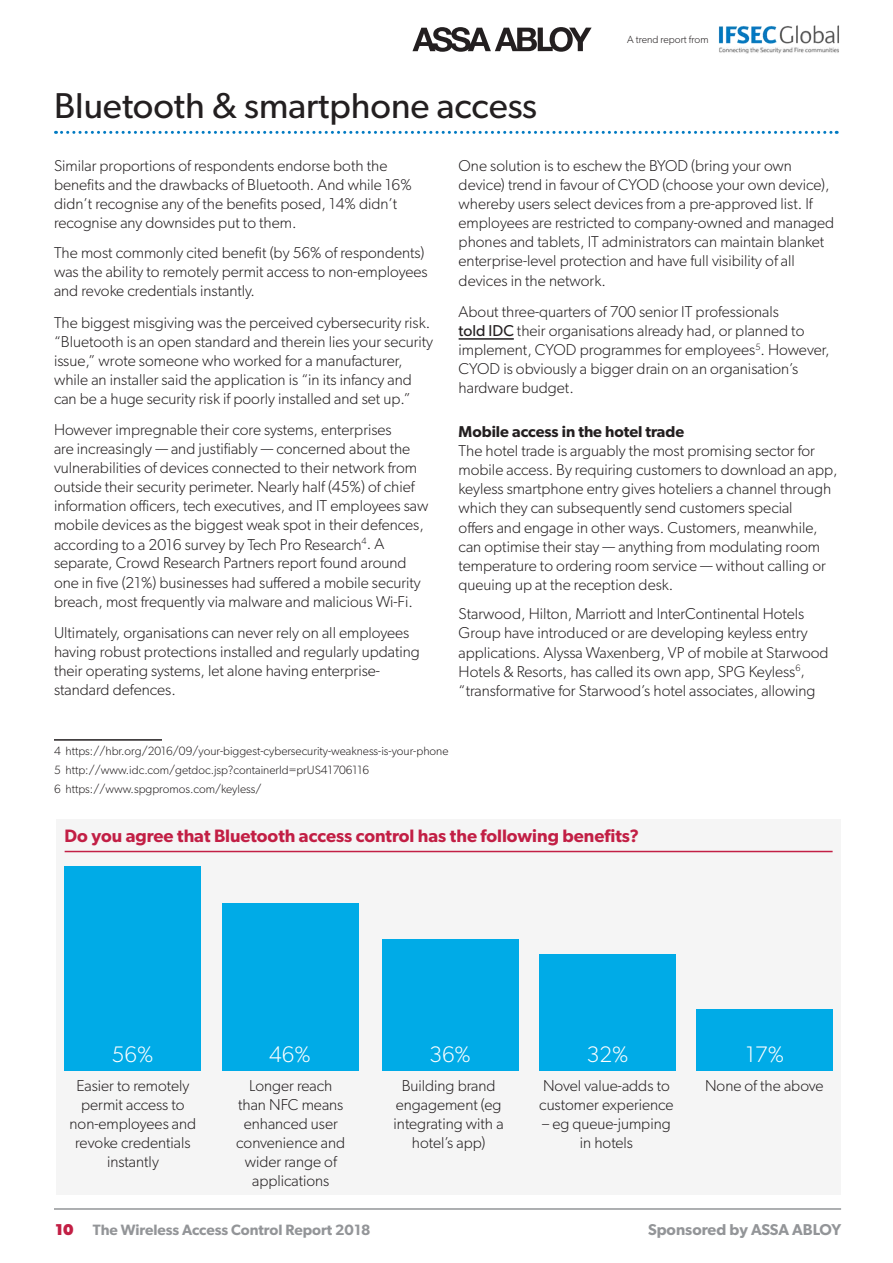
<style>
.page{position:relative;width:893px;height:1263px;background:#fff}
.page>*{position:absolute;margin:0;border:0;box-sizing:border-box;transform-origin:0 0}
.Chapter_head{font:36px "Gibson";color:#231f20}
.Bar_chart_big{font:300 22.5px "Gibson";color:#fff}
.analysis_head{font:600 18px "Gibson";color:#c21f45}
.body_copy{font:300 15.75px/19px "Gibson";color:#231f20}
.xhead{font:600 15.75px "Gibson";color:#231f20}
.t1{font:600 15.75px "Gibson";color:#939598}
.t2{font:600 15px "Gibson";color:#939598}
.FOOTNOTE{font:300 12px "Gibson";color:#231f20}
.t3{font:300 10.5px "Gibson";color:#231f20}
.s1{font-weight:400}
.s2{font-weight:700;font-size:15.75px;color:#c21f45}
</style>
<div class="page">
<hr style="left:54px;top:1208px;width:787px;height:2px;background:#939598">
<img style="left:718px;top:25px;width:121px;height:29px">
<svg style="left:412px;top:27px;width:180px;height:25px"></svg>
<svg style="left:56px;top:131px;width:781px;height:3px"></svg>
<hr style="left:54px;top:739px;width:108px;height:2px;background:#231f20">
<hr style="left:459px;top:338px;width:55px;height:2px;background:#231f20">
<div style="left:56px;top:819px;width:785px;height:376px;background:#f5f5f5"></div>
<hr style="left:65px;top:851px;width:768px;height:1px;background:#c21f45">
<div style="left:65px;top:867px;width:136px;height:204px;background:#00abe7"></div>
<div style="left:222px;top:903px;width:136px;height:168px;background:#00abe7"></div>
<div style="left:382px;top:940px;width:136px;height:131px;background:#00abe7"></div>
<div style="left:539px;top:954px;width:136px;height:117px;background:#00abe7"></div>
<div style="left:697px;top:1009px;width:136px;height:62px;background:#00abe7"></div>
<p class="Chapter_head" style="left:54px;top:84px;width:485px">Bluetooth &amp; smartphone access</p>
<p class="t3" style="left:627px;top:33px;width:83px">A trend report from</p>
<p class="body_copy" style="left:54px;top:156px;width:359px">Similar proportions of respondents endorse both the benefits and the drawbacks of Bluetooth. And while 16% didn’t recognise any of the benefits posed, 14% didn’t recognise any downsides put to them.</p>
<p class="body_copy" style="left:54px;top:243px;width:375px">The most commonly cited benefit (by 56% of respondents) was the ability to remotely permit access to non-employees and revoke credentials instantly.</p>
<p class="body_copy" style="left:54px;top:312px;width:381px">The biggest misgiving was the perceived cybersecurity risk. “Bluetooth is an open standard and therein lies your security issue,” wrote someone who worked for a manufacturer, while an installer said the application is “in its infancy and can be a huge security risk if poorly installed and set up.”</p>
<p class="body_copy" style="left:54px;top:420px;width:376px">However impregnable their core systems, enterprises<br>are increasingly — and justifiably — concerned about the vulnerabilities of devices connected to their network from outside their security perimeter. Nearly half (45%) of chief information officers, tech executives, and IT employees saw mobile devices as the biggest weak spot in their defences, according to a 2016 survey by Tech Pro Research<sup>4</sup>. A separate, Crowd Research Partners report found around one in five (21%) businesses had suffered a mobile security breach, most frequently via malware and malicious Wi-Fi.</p>
<p class="body_copy" style="left:54px;top:623px;width:367px">Ultimately, organisations can never rely on all employees having robust protections installed and regularly updating their operating systems, let alone having enterprise&shy;standard defences.</p>
<p class="body_copy" style="left:459px;top:156px;width:377px">One solution is to eschew the BYOD (bring your own device) trend in favour of CYOD (choose your own device), whereby users select devices from a pre-approved list. If employees are restricted to company-owned and managed phones and tablets, IT administrators can maintain blanket enterprise-level protection and have full visibility of all devices in the network.</p>
<p class="body_copy" style="left:459px;top:302px;width:372px">About three-quarters of 700 senior IT professionals<br><span class="s1">told IDC</span> their organisations already had, or planned to implement, CYOD programmes for employees<sup>5</sup>. However, CYOD is obviously a bigger drain on an organisation’s hardware budget.</p>
<p class="xhead" style="left:459px;top:422px;width:227px">Mobile access in the hotel trade</p>
<p class="body_copy" style="left:459px;top:441px;width:381px">The hotel trade is arguably the most promising sector for mobile access. By requiring customers to download an app, keyless smartphone entry gives hoteliers a channel through which they can subsequently send customers special<br>offers and engage in other ways. Customers, meanwhile, can optimise their stay — anything from modulating room temperature to ordering room service — without calling or queuing up at the reception desk.</p>
<p class="body_copy" style="left:459px;top:604px;width:371px">Starwood, Hilton, Marriott and InterContinental Hotels Group have introduced or are developing keyless entry applications. Alyssa Waxenberg, VP of mobile at Starwood Hotels &amp; Resorts, has called its own app, SPG Keyless<sup>6</sup>, “transformative for Starwood’s hotel associates, allowing</p>
<p class="FOOTNOTE" style="left:54px;top:743px;width:396px">4 https://hbr.org/2016/09/your-biggest-cybersecurity-weakness-is-your-phone</p>
<p class="FOOTNOTE" style="left:54px;top:763px;width:317px">5 http://www.idc.com/getdoc.jsp?containerId=prUS41706116</p>
<p class="FOOTNOTE" style="left:54px;top:782px;width:209px">6 https://www.spgpromos.com/keyless/</p>
<p class="analysis_head" style="left:65px;top:825px;width:576px">Do you agree that Bluetooth access control has the following benefits?</p>
<p class="Bar_chart_big" style="left:112px;top:1041px;width:43px">56%</p>
<p class="Bar_chart_big" style="left:269px;top:1041px;width:43px">46%</p>
<p class="Bar_chart_big" style="left:429px;top:1041px;width:43px">36%</p>
<p class="Bar_chart_big" style="left:587px;top:1041px;width:43px">32%</p>
<p class="Bar_chart_big" style="left:746px;top:1041px;width:40px">17%</p>
<p class="body_copy" style="left:70px;top:1076px;width:128px;text-align:center">Easier to remotely permit access to non-employees and revoke credentials instantly</p>
<p class="body_copy" style="left:236px;top:1076px;width:111px;text-align:center">Longer reach than NFC means enhanced user convenience and wider range of applications</p>
<p class="body_copy" style="left:394px;top:1076px;width:111px;text-align:center">Building brand engagement (eg integrating with a hotel’s app)</p>
<p class="body_copy" style="left:539px;top:1076px;width:136px">Novel value-adds to customer experience</p>
<p class="body_copy" style="left:542px;top:1114px;width:130px;text-align:center">– eg queue-jumping in hotels</p>
<p class="body_copy" style="left:705px;top:1076px;width:120px">None of the above</p>
<p class="t2" style="left:55px;top:1221px;width:317px"><span class="s2">10</span> The Wireless Access Control Report 2018</p>
<p class="t1" style="left:648px;top:1220px;width:195px">Sponsored by ASSA ABLOY</p>
</div>
